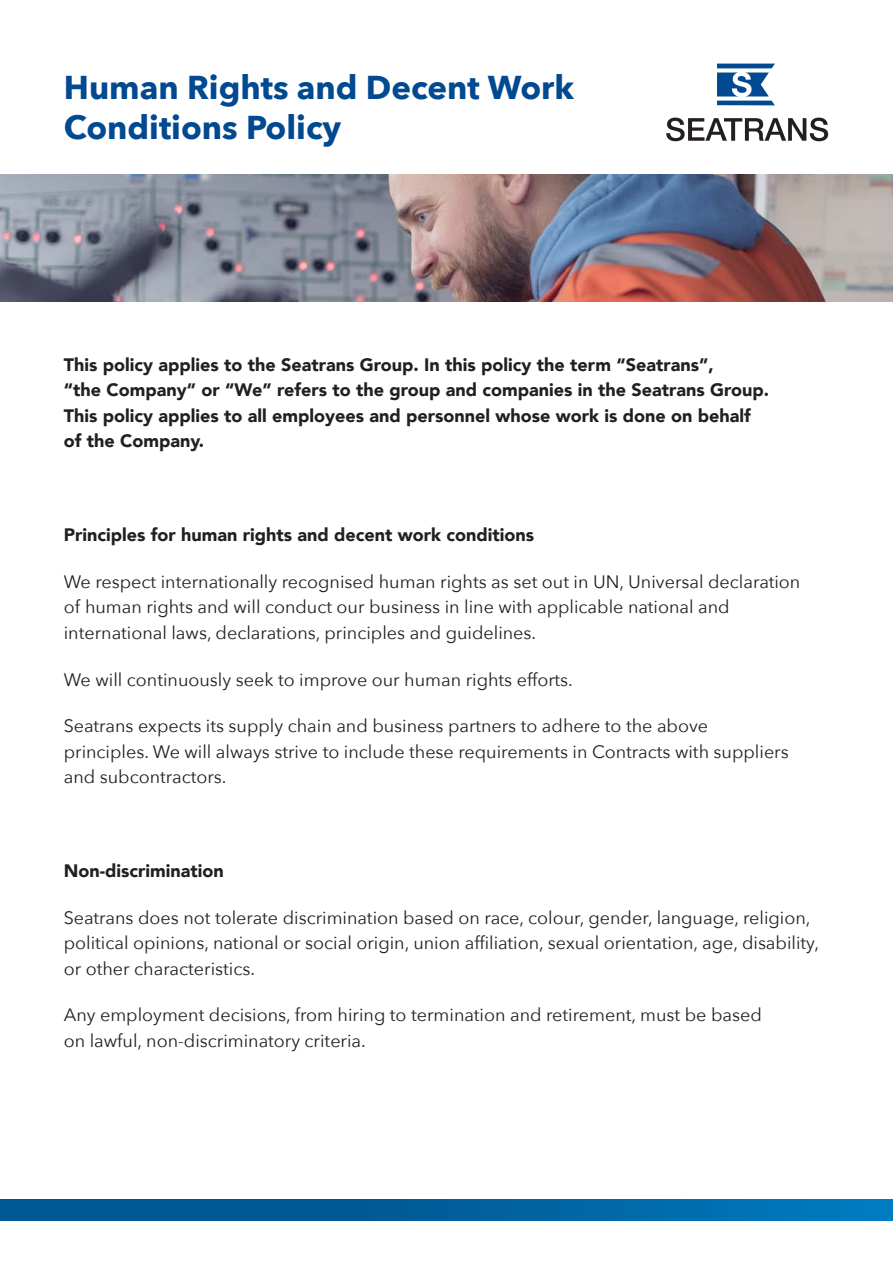
<style>
.page{position:relative;width:893px;height:1263px;background:#fff}
.page>*{position:absolute;margin:0;border:0;box-sizing:border-box;transform-origin:0 0}
.Heading{font:700 33px/39.6px "Avenir Next";color:#014990}
.Text{font:18px/25.5px "Avenir Next";color:#231f20}
.Bold_text{font:900 18px/25.5px "Avenir";color:#231f20}
</style>
<div class="page">
<svg style="left:666px;top:118px;width:162px;height:23px"></svg>
<svg style="left:717px;top:64px;width:58px;height:41px"></svg>
<svg style="left:0;top:1199px;width:893px;height:21px;background:#0062a0"></svg>
<img style="left:0;top:174px;width:893px;height:128px">
<p class="Heading" style="left:64px;top:67px;width:512px">Human Rights and Decent Work<br>Conditions Policy</p>
<p class="Bold_text" style="left:64px;top:351px;width:707px">This policy applies to the Seatrans Group. In this policy the term “Seatrans”,<br>“the Company” or “We” refers to the group and companies in the Seatrans Group.<br>This policy applies to all employees and personnel whose work is done on behalf of the Company.</p>
<p class="Bold_text" style="left:64px;top:521px;width:472px">Principles for human rights and decent work conditions</p>
<p class="Text" style="left:64px;top:568px;width:738px">We respect internationally recognised human rights as set out in UN, Universal declaration of human rights and will conduct our business in line with applicable national and international laws, declarations, principles and guidelines.</p>
<p class="Text" style="left:64px;top:666px;width:511px">We will continuously seek to improve our human rights efforts.</p>
<p class="Text" style="left:64px;top:712px;width:726px">Seatrans expects its supply chain and business partners to adhere to the above principles. We will always strive to include these requirements in Contracts with suppliers and subcontractors.</p>
<p class="Bold_text" style="left:64px;top:857px;width:162px">Non-discrimination</p>
<p class="Text" style="left:64px;top:904px;width:757px">Seatrans does not tolerate discrimination based on race, colour, gender, language, religion, political opinions, national or social origin, union affiliation, sexual orientation, age, disability, or other characteristics.</p>
<p class="Text" style="left:64px;top:1001px;width:700px">Any employment decisions, from hiring to termination and retirement, must be based on lawful, non-discriminatory criteria.</p>
</div>
